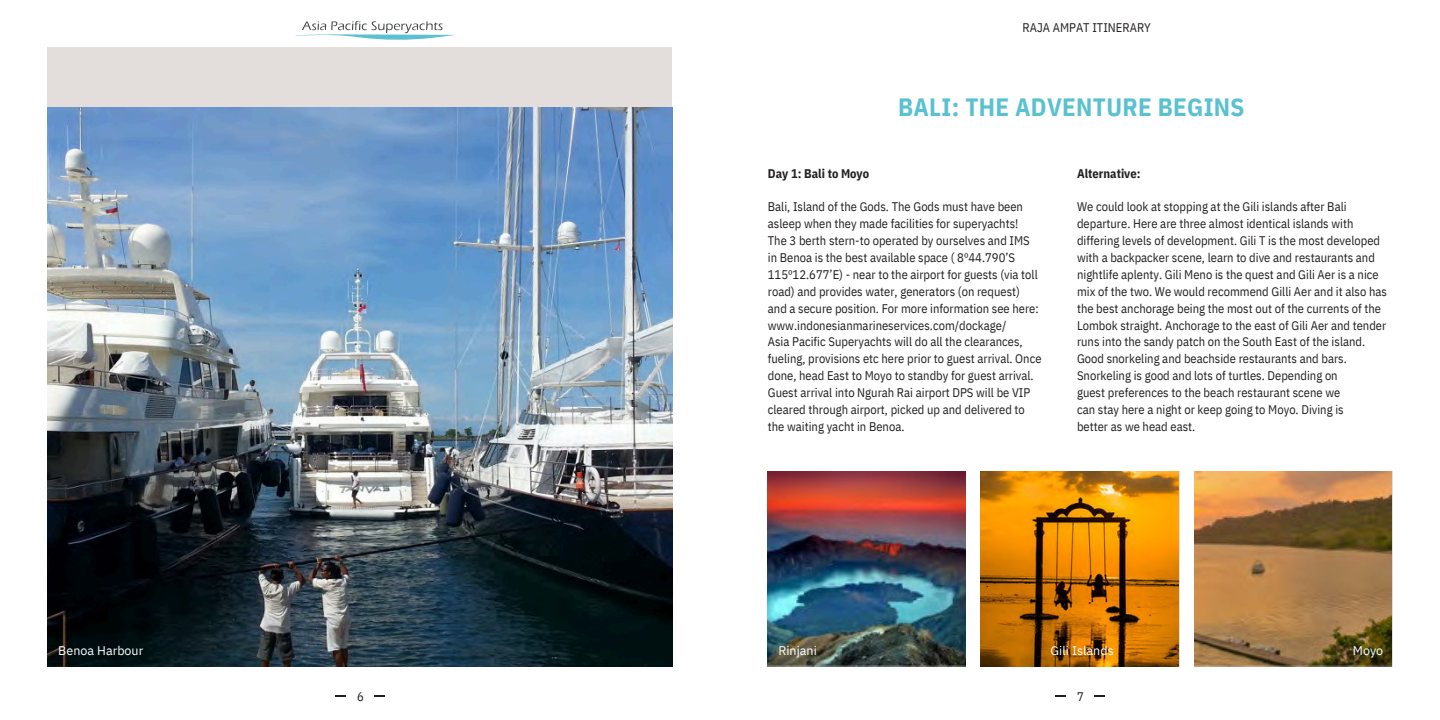
<style>
.page{position:relative;width:1440px;height:720px;background:#fff}
.page>*{position:absolute;margin:0;border:0;box-sizing:border-box;transform-origin:0 0}
.t1{font:700 25px "IBM Plex Sans Cond";letter-spacing:.015em;color:#5ac1d0}
.t2{font:12.5px/16.9px "IBM Plex Sans Cond";color:#231f20}
.t3{font:12.5px "IBM Plex Sans";color:#fff}
.t4{font:700 12.5px "IBM Plex Sans Cond";color:#231f20}
</style>
<div class="page">
<div style="left:48px;top:48px;width:624px;height:619px;background:#e3dedc"></div>
<img style="left:48px;top:108px;width:624px;height:559px">
<img style="left:768px;top:471px;width:198px;height:195px">
<img style="left:981px;top:471px;width:198px;height:195px">
<img style="left:1194px;top:471px;width:198px;height:195px">
<svg style="left:335px;top:695px;width:11px;height:2px"></svg>
<svg style="left:295px;top:21px;width:161px;height:19px"></svg>
<svg style="left:374px;top:695px;width:11px;height:2px"></svg>
<svg style="left:1055px;top:695px;width:11px;height:2px"></svg>
<svg style="left:1094px;top:695px;width:11px;height:2px"></svg>
<h3 class="t2" style="left:1023px;top:19px;width:130px">RAJA AMPAT ITINERARY</h3>
<p class="t1" style="left:898px;top:90px;width:348px">BALI: THE ADVENTURE BEGINS</p>
<h1 class="t4" style="left:768px;top:165px;width:103px">Day 1: Bali to Moyo</h1>
<h3 class="t2" style="left:768px;top:198px;width:257px">Bali, Island of the Gods. The Gods must have been</h3>
<p class="t2" style="left:768px;top:215px;width:252px">asleep when they made facilities for superyachts!</p>
<p class="t2" style="left:768px;top:232px;width:263px">The 3 berth stern-to operated by ourselves and IMS</p>
<p class="t2" style="left:768px;top:249px;width:249px">in Benoa is the best available space ( 8º44.790’S</p>
<p class="t2" style="left:768px;top:266px;width:271px">115º12.677’E) - near to the airport for guests (via toll</p>
<p class="t2" style="left:768px;top:283px;width:254px">road) and provides water, generators (on request)</p>
<p class="t2" style="left:768px;top:300px;width:272px">and a secure position. For more information see here:</p>
<p class="t2" style="left:768px;top:316px;width:240px">www.indonesianmarineservices.com/dockage/</p>
<p class="t2" style="left:768px;top:333px;width:256px">Asia Pacific Superyachts will do all the clearances,</p>
<p class="t2" style="left:768px;top:350px;width:275px">fueling, provisions etc here prior to guest arrival. Once</p>
<p class="t2" style="left:768px;top:367px;width:267px">done, head East to Moyo to standby for guest arrival.</p>
<p class="t2" style="left:768px;top:384px;width:264px">Guest arrival into Ngurah Rai airport DPS will be VIP</p>
<p class="t2" style="left:768px;top:401px;width:259px">cleared through airport, picked up and delivered to</p>
<p class="t2" style="left:768px;top:418px;width:138px">the waiting yacht in Benoa.</p>
<p class="t4" style="left:1077px;top:165px;width:65px">Alternative:</p>
<p class="t2" style="left:1077px;top:198px;width:311px">We could look at stopping at the Gili islands after Bali departure. Here are three almost identical islands with differing levels of development. Gili T is the most developed with a backpacker scene, learn to dive and restaurants and nightlife aplenty. Gili Meno is the quest and Gili Aer is a nice mix of the two. We would recommend Gilli Aer and it also has the best anchorage being the most out of the currents of the Lombok straight. Anchorage to the east of Gili Aer and tender runs into the sandy patch on the South East of the island.<br>Good snorkeling and beachside restaurants and bars.</p>
<p class="t2" style="left:1077px;top:367px;width:262px">Snorkeling is good and lots of turtles. Depending on</p>
<p class="t2" style="left:1077px;top:384px;width:265px">guest preferences to the beach restaurant scene we</p>
<p class="t2" style="left:1077px;top:401px;width:268px">can stay here a night or keep going to Moyo. Diving is</p>
<p class="t2" style="left:1077px;top:418px;width:120px">better as we head east.</p>
<p class="t3" style="left:58px;top:643px;width:87px">Benoa Harbour</p>
<p class="t3" style="left:778px;top:643px;width:40px">Rinjani</p>
<p class="t3" style="left:1051px;top:643px;width:65px">Gili Islands</p>
<p class="t3" style="left:1353px;top:643px;width:32px">Moyo</p>
<h2 class="t2" style="left:357px;top:687px;width:8px">6</h2>
<p class="t2" style="left:1077px;top:687px;width:8px">7</p>
</div>
